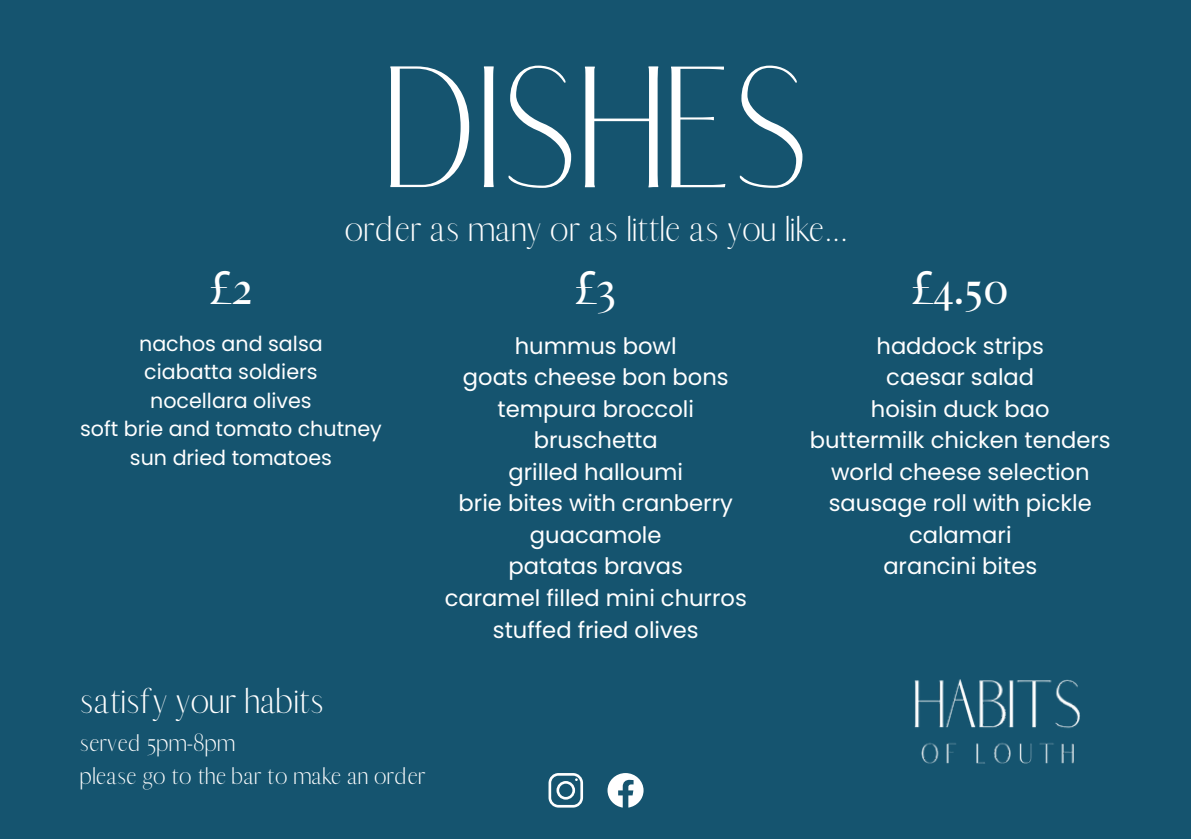
<style>
.page{position:relative;width:1191px;height:839px;background:#fff}
.page>*{position:absolute;margin:0;border:0;box-sizing:border-box;transform-origin:0 0}
.t1{font:300 165.8px "Abiah";color:#fff}
.t2{font:45.4px "Abiah";color:#fff}
.t3{font:300 36px "Abiah";color:#fff}
.t4{font:300 24px "Abiah";color:#fff}
.t5{font:22.6px "Poppins";color:#fff}
.t6{font:20.6px "Poppins";color:#fff}
</style>
<div class="page">
<div style="left:0;top:0;width:1191px;height:838px;background:#15546f"></div>
<img style="left:914px;top:679px;width:166px;height:85px">
<svg style="left:549px;top:773px;width:34px;height:34px"></svg>
<svg style="left:608px;top:773px;width:36px;height:34px"></svg>
<p class="t1" style="left:382px;top:30px;width:429px">DISHES</p>
<p class="t3" style="left:344px;top:207px;width:505px">order as many or as little as you like...</p>
<p class="t2" style="left:210px;top:261px;width:43px">£2</p>
<p class="t2" style="left:575px;top:261px;width:43px">£3</p>
<p class="t2" style="left:912px;top:261px;width:98px">£4.50</p>
<p class="t6" style="left:139px;top:329px;width:185px">nachos and salsa</p>
<p class="t6" style="left:144px;top:358px;width:175px">ciabatta soldiers</p>
<p class="t6" style="left:150px;top:386px;width:163px">nocellara olives</p>
<p class="t6" style="left:80px;top:415px;width:303px">soft brie and tomato chutney</p>
<p class="t6" style="left:130px;top:443px;width:203px">sun dried tomatoes</p>
<p class="t5" style="left:877px;top:330px;width:169px">haddock strips</p>
<p class="t5" style="left:886px;top:361px;width:149px">caesar salad</p>
<p class="t5" style="left:871px;top:393px;width:180px">hoisin duck bao</p>
<p class="t5" style="left:810px;top:424px;width:303px">buttermilk chicken tenders</p>
<p class="t5" style="left:831px;top:456px;width:260px">world cheese selection</p>
<p class="t5" style="left:829px;top:487px;width:264px">sausage roll with pickle</p>
<p class="t5" style="left:909px;top:519px;width:104px">calamari</p>
<p class="t5" style="left:883px;top:550px;width:155px">arancini bites</p>
<p class="t5" style="left:515px;top:330px;width:163px">hummus bowl</p>
<p class="t5" style="left:463px;top:361px;width:267px">goats cheese bon bons</p>
<p class="t5" style="left:498px;top:393px;width:198px">tempura broccoli</p>
<p class="t5" style="left:534px;top:424px;width:126px">bruschetta</p>
<p class="t5" style="left:508px;top:456px;width:176px">grilled halloumi</p>
<p class="t5" style="left:459px;top:487px;width:276px">brie bites with cranberry</p>
<p class="t5" style="left:530px;top:519px;width:133px">guacamole</p>
<p class="t5" style="left:509px;top:550px;width:176px">patatas bravas</p>
<p class="t5" style="left:445px;top:582px;width:304px">caramel filled mini churros</p>
<p class="t5" style="left:493px;top:613px;width:207px">stuffed fried olives</p>
<p class="t3" style="left:80px;top:679px;width:245px">satisfy your habits</p>
<p class="t4" style="left:80px;top:728px;width:157px">served 5pm-8pm</p>
<p class="t4" style="left:80px;top:761px;width:347px">please go to the bar to make an order</p>
</div>
